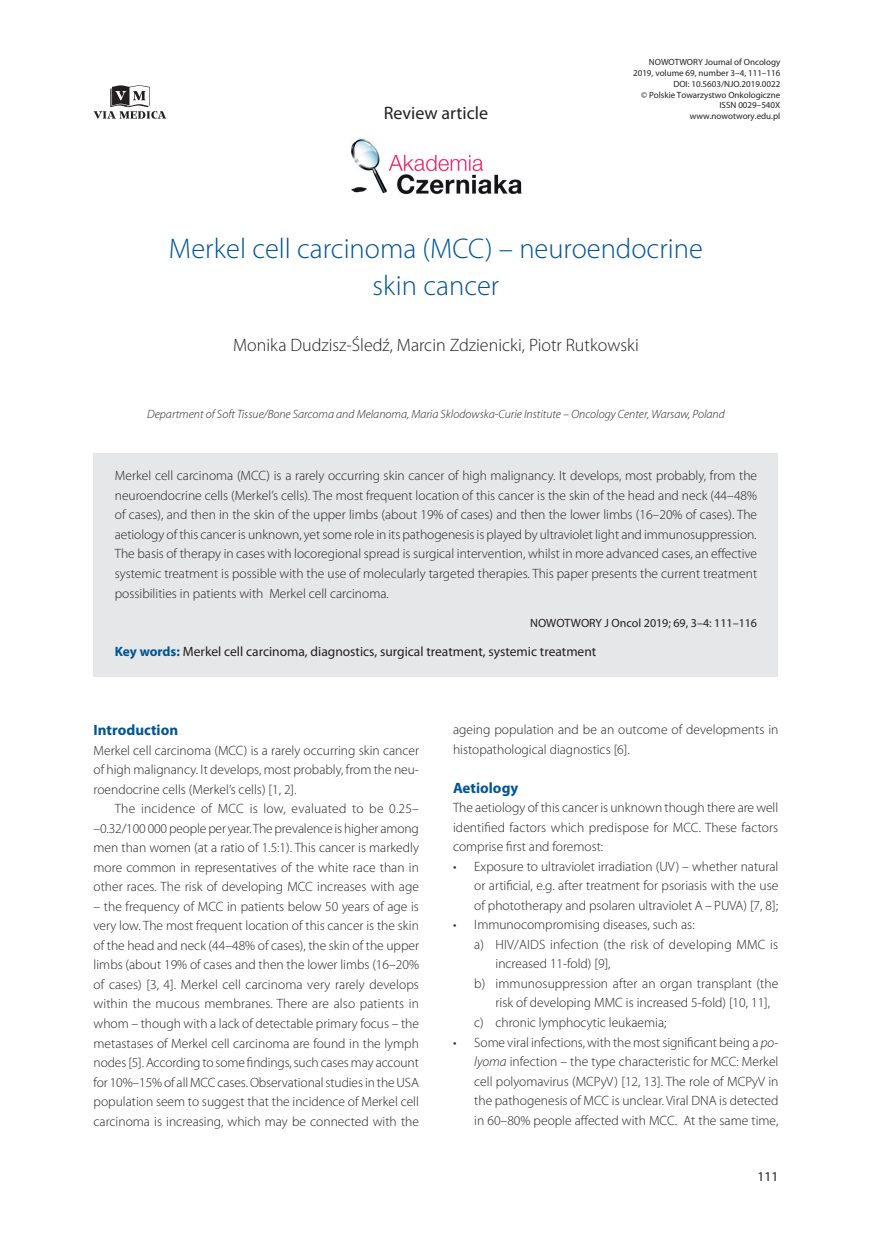
<style>
.page{position:relative;width:872px;height:1234px;background:#fff}
.page>*{position:absolute;margin:0;border:0;box-sizing:border-box;transform-origin:0 0}
._01_-_Tytuł_artykułu{font:300 28.5px/37.5px "Myriad Pro";color:#005495;text-align:center}
._02_-_Autor_artykułu{font:300 18px "Myriad Pro";color:#231f20}
.t1{font:18px "Myriad Pro";color:#231f20}
._07_-_Srodtytul_1{font:700 15px "Myriad Pro";color:#005495}
._04_-_Streszczenie{font:300 13.5px/19.5px "Myriad Pro";color:#231f20;text-align:justify}
._08_-_Tekst{font:300 13.5px/19.5px "Myriad Pro";color:#231f20;text-align:justify}
._08_-_Tekst_bez_wcie{font:300 13.5px/19.5px "Myriad Pro";color:#231f20;text-align:justify}
._05_-_Streszczenie_s{font:13.5px "Myriad Pro";color:#231f20}
._00_-_Praca_ostatnia{font:italic 300 12px "Myriad Pro";color:#231f20}
._04_-_Streszczenie_n{font:12px "Myriad Pro";color:#231f20}
.t2{font:9px/10.8px "Myriad Pro";color:#231f20;text-align:right}
.s1{font-weight:700;color:#005495}
.s2{font-style:italic}
</style>
<div class="page">
<svg style="left:94px;top:85px;width:72px;height:34px"></svg>
<div style="left:94px;top:453px;width:684px;height:156px;background:#e6e7e9"></div>
<div style="left:94px;top:609px;width:684px;height:29px;background:#e6e7e9"></div>
<div style="left:94px;top:637px;width:684px;height:39px;background:#e6e7e9"></div>
<img style="left:351px;top:139px;width:171px;height:56px">
<h2 class="t1" style="left:384px;top:102px;width:106px">Review article</h2>
<p class="t2" style="left:633px;top:56px;width:149px">NOWOTWORY Journal of Oncology<br>2019, volume 69, number 3–4, 111–116<br>DOI: 10.5603/NJO.2019.0022<br>© Polskie Towarzystwo Onkologiczne<br>ISSN 0029–540X www.nowotwory.edu.pl</p>
<p class="_01_-_Tytuł_artykułu" style="left:169px;top:229px;width:535px">Merkel cell carcinoma (MCC) – neuroendocrine skin cancer</p>
<p class="_02_-_Autor_artykułu" style="left:233px;top:334px;width:407px">Monika Dudzisz-Śledź, Marcin Zdzienicki, Piotr Rutkowski</p>
<p class="_00_-_Praca_ostatnia" style="left:147px;top:407px;width:579px">Department of Soft Tissue/Bone Sarcoma and Melanoma, Maria Sklodowska-Curie Institute – Oncology Center, Warsaw, Poland</p>
<p class="_04_-_Streszczenie" style="left:115px;top:466px;width:644px">Merkel cell carcinoma (MCC) is a rarely occurring skin cancer of high malignancy. It develops, most probably, from the neuroendocrine cells (Merkel’s cells). The most frequent location of this cancer is the skin of the head and neck (44–48% of cases), and then in the skin of the upper limbs (about 19% of cases) and then the lower limbs (16–20% of cases). The aetiology of this cancer is unknown, yet some role in its pathogenesis is played by ultraviolet light and immunosuppression.<br>The basis of therapy in cases with locoregional spread is surgical intervention, whilst in more advanced cases, an effective systemic treatment is possible with the use of molecularly targeted therapies. This paper presents the current treatment possibilities in patients with Merkel cell carcinoma.</p>
<p class="_04_-_Streszczenie_n" style="left:530px;top:615px;width:228px">NOWOTWORY J Oncol 2019; 69, 3–4: 111–116</p>
<p class="_05_-_Streszczenie_s" style="left:115px;top:643px;width:483px"><span class="s1">Key words:</span> Merkel cell carcinoma, diagnostics, surgical treatment, systemic treatment</p>
<p class="_07_-_Srodtytul_1" style="left:94px;top:720px;width:86px">Introduction</p>
<p class="_08_-_Tekst_bez_wcie" style="left:94px;top:740px;width:327px">Merkel cell carcinoma (MCC) is a rarely occurring skin cancer of high malignancy. It develops, most probably, from the neu&shy;roendocrine cells (Merkel’s cells) [1, 2].</p>
<p class="_08_-_Tekst" style="left:94px;top:798px;width:327px;text-indent:21px">The incidence of MCC is low, evaluated to be 0.25– –0.32/100 000 people per year. The prevalence is higher among men than women (at a ratio of 1.5:1). This cancer is markedly more common in representatives of the white race than in other races. The risk of developing MCC increases with age</p>
<p class="_08_-_Tekst" style="left:94px;top:896px;width:327px">– the frequency of MCC in patients below 50 years of age is very low. The most frequent location of this cancer is the skin of the head and neck (44–48% of cases), the skin of the upper limbs (about 19% of cases and then the lower limbs (16–20% of cases) [3, 4]. Merkel cell carcinoma very rarely develops within the mucous membranes. There are also patients in whom – though with a lack of detectable primary focus – the metastases of Merkel cell carcinoma are found in the lymph nodes [5]. According to some findings, such cases may account for 10%–15% of all MCC cases. Observational studies in the USA population seem to suggest that the incidence of Merkel cell carcinoma is increasing, which may be connected with the</p>
<p class="_08_-_Tekst" style="left:453px;top:719px;width:327px">ageing population and be an outcome of developments in histopathological diagnostics [6].</p>
<p class="_07_-_Srodtytul_1" style="left:453px;top:777px;width:67px">Aetiology</p>
<p class="_08_-_Tekst_bez_wcie" style="left:453px;top:797px;width:327px">The aetiology of this cancer is unknown though there are well identified factors which predispose for MCC. These factors comprise first and foremost:</p>
<p class="_04_-_Streszczenie" style="left:474px;top:856px;width:306px;text-indent:-21px">• Exposure to ultraviolet irradiation (UV) – whether natural or artificial, e.g. after treatment for psoriasis with the use of phototherapy and psolaren ultraviolet A <span class="s2">–</span> PUVA) [7, 8];</p>
<p class="_04_-_Streszczenie" style="left:453px;top:914px;width:243px">• Immunocompromising diseases, such as:</p>
<p class="_04_-_Streszczenie" style="left:495px;top:934px;width:284px;text-indent:-21px">a) HIV/AIDS infection (the risk of developing MMC is increased 11-fold) [9],</p>
<p class="_04_-_Streszczenie" style="left:495px;top:973px;width:284px;text-indent:-21px">b) immunosuppression after an organ transplant (the risk of developing MMC is increased 5-fold) [10, 11],</p>
<p class="_04_-_Streszczenie" style="left:474px;top:1012px;width:194px">c) chronic lymphocytic leukaemia;</p>
<p class="_04_-_Streszczenie" style="left:474px;top:1031px;width:306px;text-indent:-21px">• Some viral infections, with the most significant being a <span class="s2">po&shy;lyoma</span> infection – the type characteristic for MCC: Merkel cell polyomavirus (MCPyV) [12, 13]. The role of MCPyV in the pathogenesis of MCC is unclear. Viral DNA is detected in 60–80% people affected with MCC. At the same time,</p>
<p class="_05_-_Streszczenie_s" style="left:757px;top:1168px;width:22px">111</p>
</div>
